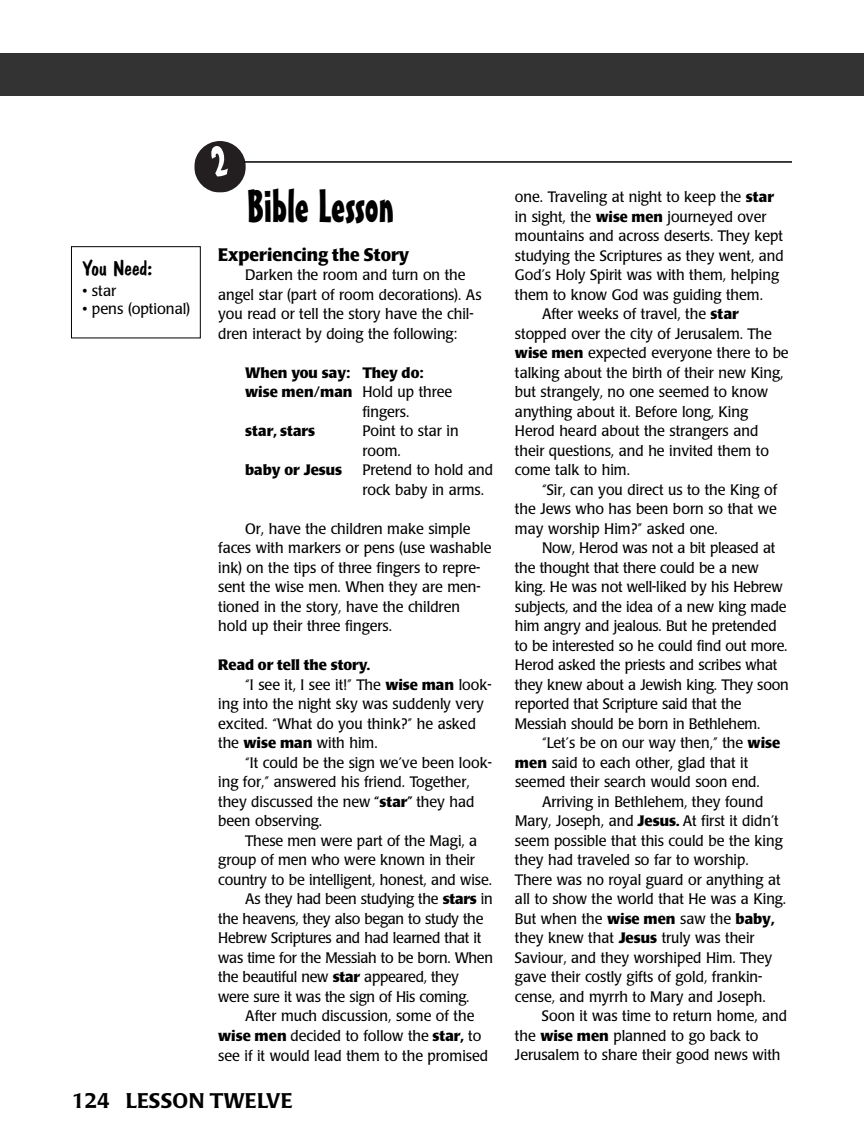
<style>
.page{position:relative;width:864px;height:1148px;background:#fff}
.page>*{position:absolute;margin:0;border:0;box-sizing:border-box;transform-origin:0 0}
.t1{font:45px "Mister Earl BT";color:#000}
.t2{font:500 21px "Poppl Laudatio";color:#000}
.t3{font:21px "Dom Casual D";color:#000;scale:1.05 1}
.t4{font:700 18px "Poppl Laudatio";color:#000;scale:.95 1}
.t5{font:15px/19.5px "Poppl Laudatio";color:#000;scale:.95 1}
.t6{font:700 15px "Poppl Laudatio";color:#000}
.t7{font:15px "Poppl Laudatio";color:#000}
.s1{font-weight:400}
.s2{font-weight:700}
</style>
<div class="page">
<hr style="left:244px;top:161px;width:548px;height:2px;background:#000">
<div style="left:0;top:53px;width:864px;height:43px;background:#333"></div>
<div style="left:71px;top:246px;width:130px;height:92px;border:1px solid #000"></div>
<svg style="left:194px;top:141px;width:52px;height:51px"></svg>
<h2 class="t3" style="left:82px;top:255px;width:68px">You Need:</h2>
<p class="t7" style="left:82px;top:285px;width:36px">• star</p>
<p class="t7" style="left:82px;top:303px;width:109px">• pens (optional)</p>
<h1 class="t1" style="left:247px;top:189px;width:149px">Bible Lesson</h1>
<p class="t4" style="left:218px;top:247px;width:203px">Experiencing the Story</p>
<p class="t5" style="left:218px;top:267px;width:279px;text-indent:27px">Darken the room and turn on the angel star (part of room decorations). As you read or tell the story have the chil&shy;dren interact by doing the following:</p>
<p class="t6" style="left:245px;top:366px;width:180px">When you say: They do:</p>
<p class="t6" style="left:245px;top:386px;width:209px">wise men/man <span class="s1">Hold up three</span></p>
<p class="t5" style="left:362px;top:403px;width:51px">fingers.</p>
<p class="t6" style="left:245px;top:425px;width:72px">star, stars</p>
<p class="t5" style="left:362px;top:423px;width:103px">Point to star in room.</p>
<p class="t6" style="left:245px;top:464px;width:99px">baby or Jesus</p>
<p class="t5" style="left:362px;top:462px;width:139px">Pretend to hold and rock baby in arms.</p>
<p class="t5" style="left:218px;top:520px;width:289px;text-indent:27px">Or, have the children make simple faces with markers or pens (use washable ink) on the tips of three fingers to repre&shy;sent the wise men. When they are men&shy;tioned in the story, have the children hold up their three fingers.</p>
<p class="t6" style="left:218px;top:659px;width:153px">Read or tell the story.</p>
<p class="t5" style="left:245px;top:676px;width:261px">“I see it, I see it!” The <span class="s2">wise man</span> look-</p>
<p class="t5" style="left:218px;top:696px;width:281px">ing into the night sky was suddenly very</p>
<p class="t5" style="left:218px;top:715px;width:273px">excited. “What do you think?” he asked</p>
<p class="t5" style="left:218px;top:735px;width:169px">the <span class="s2">wise man</span> with him.</p>
<p class="t5" style="left:245px;top:754px;width:261px">“It could be the sign we’ve been look-</p>
<p class="t5" style="left:218px;top:774px;width:266px">ing for,” answered his friend. Together,</p>
<p class="t5" style="left:218px;top:793px;width:271px">they discussed the new <span class="s2">“star”</span> they had</p>
<p class="t5" style="left:218px;top:813px;width:111px">been observing.</p>
<p class="t5" style="left:245px;top:832px;width:246px">These men were part of the Magi, a</p>
<p class="t5" style="left:218px;top:852px;width:272px">group of men who were known in their</p>
<p class="t5" style="left:218px;top:871px;width:290px">country to be intelligent, honest, and wise.</p>
<p class="t5" style="left:245px;top:891px;width:262px">As they had been studying the <span class="s2">stars</span> in</p>
<p class="t5" style="left:218px;top:910px;width:281px">the heavens, they also began to study the</p>
<p class="t5" style="left:218px;top:930px;width:278px">Hebrew Scriptures and had learned that it</p>
<p class="t5" style="left:218px;top:949px;width:291px">was time for the Messiah to be born. When</p>
<p class="t5" style="left:218px;top:969px;width:255px">the beautiful new <span class="s2">star</span> appeared, they</p>
<p class="t5" style="left:218px;top:988px;width:266px">were sure it was the sign of His coming.</p>
<p class="t5" style="left:245px;top:1008px;width:243px">After much discussion, some of the</p>
<p class="t5" style="left:218px;top:1027px;width:278px"><span class="s2">wise men</span> decided to follow the <span class="s2">star,</span> to</p>
<p class="t5" style="left:218px;top:1047px;width:286px">see if it would lead them to the promised</p>
<h2 class="t2" style="left:72px;top:1092px;width:222px">124 LESSON TWELVE</h2>
<p class="t5" style="left:515px;top:188px;width:274px">one. Traveling at night to keep the <span class="s2">star</span></p>
<p class="t5" style="left:515px;top:208px;width:266px">in sight, the <span class="s2">wise men</span> journeyed over</p>
<p class="t5" style="left:515px;top:227px;width:284px">mountains and across deserts. They kept</p>
<p class="t5" style="left:515px;top:247px;width:284px">studying the Scriptures as they went, and</p>
<p class="t5" style="left:515px;top:266px;width:279px">God’s Holy Spirit was with them, helping</p>
<p class="t5" style="left:515px;top:286px;width:263px">them to know God was guiding them.</p>
<p class="t5" style="left:542px;top:305px;width:209px">After weeks of travel, the <span class="s2">star</span></p>
<p class="t5" style="left:515px;top:325px;width:272px">stopped over the city of Jerusalem. The</p>
<p class="t5" style="left:515px;top:344px;width:290px"><span class="s2">wise men</span> expected everyone there to be</p>
<p class="t5" style="left:515px;top:364px;width:284px">talking about the birth of their new King,</p>
<p class="t5" style="left:515px;top:383px;width:268px">but strangely, no one seemed to know</p>
<p class="t5" style="left:515px;top:403px;width:247px">anything about it. Before long, King</p>
<p class="t5" style="left:515px;top:422px;width:258px">Herod heard about the strangers and</p>
<p class="t5" style="left:515px;top:442px;width:269px">their questions, and he invited them to</p>
<p class="t5" style="left:515px;top:461px;width:123px">come talk to him.</p>
<p class="t5" style="left:542px;top:481px;width:249px">“Sir, can you direct us to the King of</p>
<p class="t5" style="left:515px;top:500px;width:277px">the Jews who has been born so that we</p>
<p class="t5" style="left:515px;top:520px;width:215px">may worship Him?” asked one.</p>
<p class="t5" style="left:542px;top:539px;width:247px">Now, Herod was not a bit pleased at</p>
<p class="t5" style="left:515px;top:559px;width:258px">the thought that there could be a new</p>
<p class="t5" style="left:515px;top:578px;width:283px">king. He was not well-liked by his Hebrew</p>
<p class="t5" style="left:515px;top:598px;width:287px">subjects, and the idea of a new king made</p>
<p class="t5" style="left:515px;top:617px;width:277px">him angry and jealous. But he pretended</p>
<p class="t5" style="left:515px;top:637px;width:288px">to be interested so he could find out more.</p>
<p class="t5" style="left:515px;top:656px;width:278px">Herod asked the priests and scribes what</p>
<p class="t5" style="left:515px;top:676px;width:290px">they knew about a Jewish king. They soon</p>
<p class="t5" style="left:515px;top:695px;width:240px">reported that Scripture said that the</p>
<p class="t5" style="left:515px;top:715px;width:260px">Messiah should be born in Bethlehem.</p>
<p class="t5" style="left:542px;top:734px;width:252px">“Let’s be on our way then,” the <span class="s2">wise</span></p>
<p class="t5" style="left:515px;top:754px;width:247px"><span class="s2">men</span> said to each other, glad that it</p>
<p class="t5" style="left:515px;top:773px;width:259px">seemed their search would soon end.</p>
<p class="t5" style="left:542px;top:793px;width:235px">Arriving in Bethlehem, they found</p>
<p class="t5" style="left:515px;top:812px;width:279px">Mary, Joseph, and <span class="s2">Jesus.</span> At first it didn’t</p>
<p class="t5" style="left:515px;top:832px;width:283px">seem possible that this could be the king</p>
<p class="t5" style="left:515px;top:851px;width:248px">they had traveled so far to worship.</p>
<p class="t5" style="left:515px;top:871px;width:281px">There was no royal guard or anything at</p>
<p class="t5" style="left:515px;top:890px;width:287px">all to show the world that He was a King.</p>
<p class="t5" style="left:515px;top:910px;width:274px">But when the <span class="s2">wise men</span> saw the <span class="s2">baby,</span></p>
<p class="t5" style="left:515px;top:929px;width:254px">they knew that <span class="s2">Jesus</span> truly was their</p>
<p class="t5" style="left:515px;top:949px;width:272px">Saviour, and they worshiped Him. They</p>
<p class="t5" style="left:515px;top:968px;width:262px">gave their costly gifts of gold, frankin-</p>
<p class="t5" style="left:515px;top:988px;width:265px">cense, and myrrh to Mary and Joseph.</p>
<p class="t5" style="left:542px;top:1007px;width:260px">Soon it was time to return home, and</p>
<p class="t5" style="left:515px;top:1027px;width:258px">the <span class="s2">wise men</span> planned to go back to</p>
<p class="t5" style="left:515px;top:1046px;width:281px">Jerusalem to share their good news with</p>
</div>
